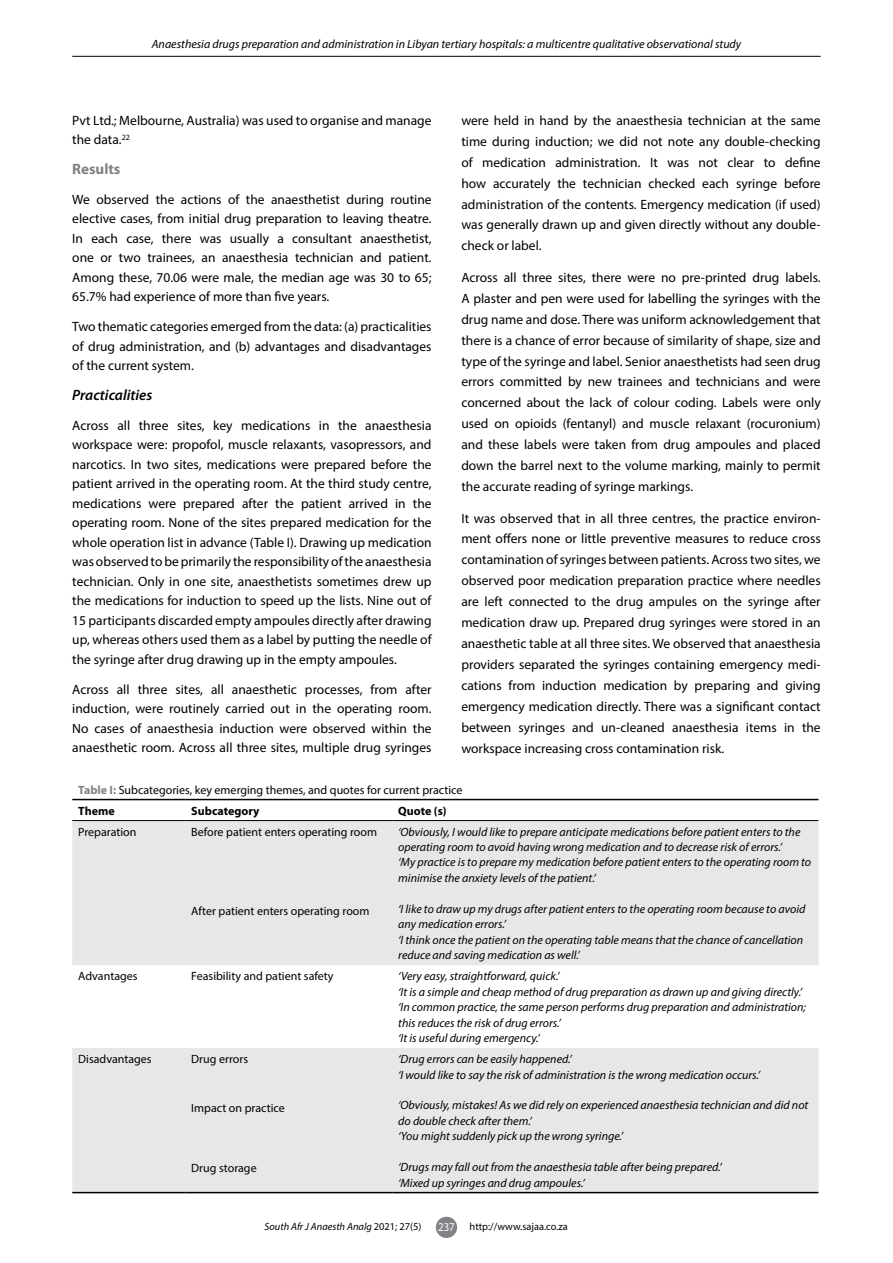
<style>
.page{position:relative;width:893px;height:1263px;background:#fff}
.page>*{position:absolute;margin:0;border:0;box-sizing:border-box;transform-origin:0 0}
.t1{font:italic 600 15px "Myriad Pro";color:#000}
.t2{font:700 15px "Myriad Pro";color:#808285}
.t3{font:13.5px/20.9px "Myriad Pro";color:#000;text-align:justify}
.t4{font:italic 12px/15.5px "Myriad Pro";color:#000}
.t5{font:12px/21px "Myriad Pro";color:#000}
.t6{font:700 12px "Myriad Pro";color:#000}
.t7{font:italic 10.5px "Myriad Pro";color:#000}
.t8{font:10.5px "Myriad Pro";color:#000}
.s1{font-weight:700;color:#808285}
.s2{font-weight:700}
.s3{font-style:normal}
.s4{font-size:12px;color:#fff}
</style>
<div class="page">
<div style="left:436px;top:1217px;width:21px;height:21px;background:#808285;border-radius:50%"></div>
<hr style="left:72px;top:56px;width:749px;height:1px;background:#000">
<svg style="left:72px;top:821px;width:746px;height:371px;fill:#e6e7e8"></svg>
<hr style="left:72px;top:799px;width:113px;height:1px;background:#000">
<hr style="left:185px;top:799px;width:207px;height:1px;background:#000">
<hr style="left:392px;top:799px;width:426px;height:1px;background:#000">
<hr style="left:72px;top:820px;width:113px;height:1px;background:#000">
<hr style="left:185px;top:820px;width:207px;height:1px;background:#000">
<hr style="left:392px;top:820px;width:426px;height:1px;background:#000">
<hr style="left:72px;top:1192px;width:113px;height:1px;background:#000">
<hr style="left:185px;top:1192px;width:207px;height:1px;background:#000">
<hr style="left:392px;top:1192px;width:426px;height:1px;background:#000">
<p class="t4" style="left:152px;top:36px;width:591px">Anaesthesia drugs preparation and administration in Libyan tertiary hospitals: a multicentre qualitative observational study</p>
<p class="t3" style="left:461px;top:110px;width:361px">were held in hand by the anaesthesia technician at the same time during induction; we did not note any double-checking of medication administration. It was not clear to define how accurately the technician checked each syringe before administration of the contents. Emergency medication (if used) was generally drawn up and given directly without any double&shy;check or label.</p>
<p class="t3" style="left:461px;top:267px;width:361px">Across all three sites, there were no pre-printed drug labels.<br>A plaster and pen were used for labelling the syringes with the drug name and dose. There was uniform acknowledgement that there is a chance of error because of similarity of shape, size and type of the syringe and label. Senior anaesthetists had seen drug errors committed by new trainees and technicians and were concerned about the lack of colour coding. Labels were only used on opioids (fentanyl) and muscle relaxant (rocuronium) and these labels were taken from drug ampoules and placed down the barrel next to the volume marking, mainly to permit the accurate reading of syringe markings.</p>
<p class="t3" style="left:461px;top:507px;width:361px">It was observed that in all three centres, the practice environ&shy;ment offers none or little preventive measures to reduce cross contamination of syringes between patients. Across two sites, we observed poor medication preparation practice where needles are left connected to the drug ampules on the syringe after medication draw up. Prepared drug syringes were stored in an anaesthetic table at all three sites. We observed that anaesthesia providers separated the syringes containing emergency medi&shy;cations from induction medication by preparing and giving emergency medication directly. There was a significant contact between syringes and un-cleaned anaesthesia items in the workspace increasing cross contamination risk.</p>
<p class="t5" style="left:78px;top:779px;width:386px"><span class="s1">Table I:</span> Subcategories, key emerging themes, and quotes for current practice<br><span class="s2">Theme</span></p>
<p class="t3" style="left:72px;top:110px;width:361px;line-height:19.5px">Pvt Ltd.; Melbourne, Australia) was used to organise and manage the data.<sup>22</sup></p>
<p class="t2" style="left:72px;top:159px;width:50px">Results</p>
<p class="t3" style="left:72px;top:189px;width:361px;line-height:19.5px">We observed the actions of the anaesthetist during routine elective cases, from initial drug preparation to leaving theatre.<br>In each case, there was usually a consultant anaesthetist, one or two trainees, an anaesthesia technician and patient.<br>Among these, 70.06 were male, the median age was 30 to 65; 65.7% had experience of more than five years.</p>
<p class="t3" style="left:72px;top:317px;width:361px;line-height:19.5px">Two thematic categories emerged from the data: (a) practicalities of drug administration, and (b) advantages and disadvantages of the current system.</p>
<p class="t1" style="left:72px;top:385px;width:82px">Practicalities</p>
<p class="t3" style="left:72px;top:415px;width:361px;line-height:19.5px">Across all three sites, key medications in the anaesthesia workspace were: propofol, muscle relaxants, vasopressors, and narcotics. In two sites, medications were prepared before the patient arrived in the operating room. At the third study centre, medications were prepared after the patient arrived in the operating room. None of the sites prepared medication for the whole operation list in advance (Table I). Drawing up medication was observed to be primarily the responsibility of the anaesthesia technician. Only in one site, anaesthetists sometimes drew up the medications for induction to speed up the lists. Nine out of 15 participants discarded empty ampoules directly after drawing up, whereas others used them as a label by putting the needle of the syringe after drug drawing up in the empty ampoules.</p>
<p class="t3" style="left:72px;top:679px;width:361px;line-height:19.5px">Across all three sites, all anaesthetic processes, from after induction, were routinely carried out in the operating room.<br>No cases of anaesthesia induction were observed within the anaesthetic room. Across all three sites, multiple drug syringes</p>
<p class="t6" style="left:191px;top:803px;width:70px">Subcategory</p>
<p class="t6" style="left:398px;top:803px;width:50px">Quote (s)</p>
<p class="t5" style="left:78px;top:821px;width:60px">Preparation</p>
<p class="t5" style="left:191px;top:821px;width:187px">Before patient enters operating room</p>
<p class="t5" style="left:191px;top:900px;width:180px">After patient enters operating room</p>
<p class="t4" style="left:398px;top:824px;width:414px">‘Obviously, I would like to prepare anticipate medications before patient enters to the operating room to avoid having wrong medication and to decrease risk of errors.’<br>‘My practice is to prepare my medication before patient enters to the operating room to minimise the anxiety levels of the patient.’</p>
<p class="t4" style="left:398px;top:901px;width:409px">‘I like to draw up my drugs after patient enters to the operating room because to avoid any medication errors.’<br>‘I think once the patient on the operating table means that the chance of cancellation reduce and saving medication as well.’</p>
<p class="t5" style="left:78px;top:965px;width:61px">Advantages</p>
<p class="t5" style="left:191px;top:965px;width:144px">Feasibility and patient safety</p>
<p class="t4" style="left:398px;top:968px;width:409px">‘Very easy, straightforward, quick.’<br>‘It is a simple and cheap method of drug preparation as drawn up and giving directly.’ ‘In common practice, the same person performs drug preparation and administration; this reduces the risk of drug errors.’<br>‘It is useful during emergency.’</p>
<p class="t5" style="left:78px;top:1048px;width:75px">Disadvantages</p>
<p class="t5" style="left:191px;top:1048px;width:58px">Drug errors</p>
<p class="t5" style="left:191px;top:1097px;width:95px">Impact on practice</p>
<p class="t4" style="left:398px;top:1051px;width:363px">‘Drug errors can be easily happened.’<br>‘I would like to say the risk of administration is the wrong medication occurs.’</p>
<p class="t4" style="left:398px;top:1097px;width:412px">‘Obviously, mistakes! As we did rely on experienced anaesthesia technician and did not do double check after them.’<br>‘You might suddenly pick up the wrong syringe.’</p>
<p class="t4" style="left:398px;top:1159px;width:325px">‘Drugs may fall out from the anaesthesia table after being prepared.’ ‘Mixed up syringes and drug ampoules.’</p>
<p class="t5" style="left:191px;top:1157px;width:67px">Drug storage</p>
<p class="t7" style="left:265px;top:1220px;width:158px">South Afr J Anaesth Analg <span class="s3">2021; 27(5)</span></p>
<p class="t8" style="left:438px;top:1220px;width:131px"><span class="s4">237</span> http://www.sajaa.co.za</p>
</div>
